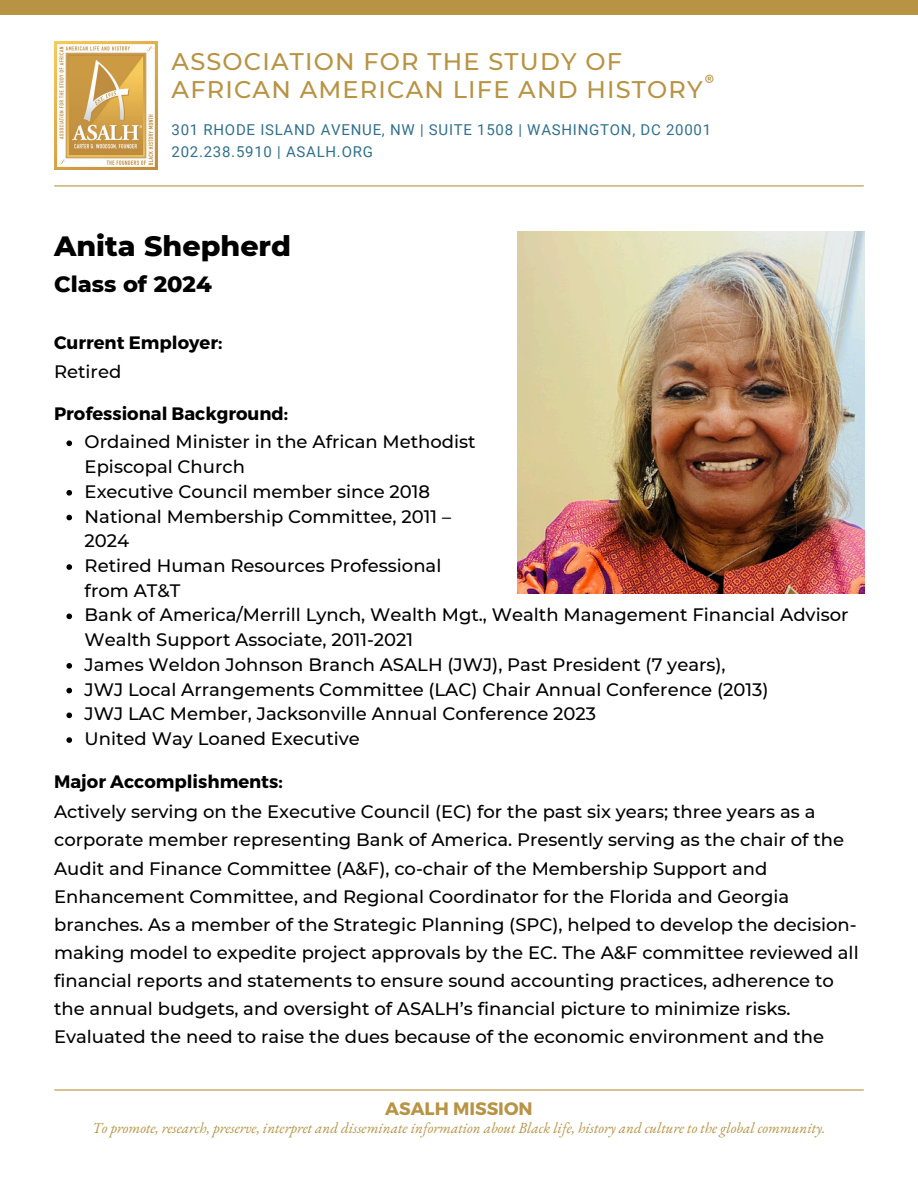
<style>
.page{position:relative;width:918px;height:1188px;background:#fff}
.page>*{position:absolute;margin:0;border:0;box-sizing:border-box;transform-origin:0 0}
.t1{font:800 28.5px "Montserrat";color:#000}
.t2{font:500 24px/28.2px "Montserrat";letter-spacing:.05em;color:#b79343}
.t3{font:800 22.5px "Montserrat";color:#000}
.t4{font:500 18px/28.2px "Montserrat";color:#000}
.t5{font:700 18px "Montserrat";color:#000}
.t6{font:700 18px "Montserrat";color:#b79343}
.t7{font:italic 15px "EB Garamond";color:#b79343}
.t8{font:15px "Roboto";letter-spacing:.05em;color:#30708c}
.t9{font:700 12px "Montserrat";color:#b79343}
</style>
<div class="page">
<div style="left:0;top:0;width:918px;height:15px;background:#b79343"></div>
<img style="left:54px;top:42px;width:104px;height:128px">
<hr style="left:55px;top:185px;width:808px;height:1px;background:#b79343">
<hr style="left:55px;top:1089px;width:808px;height:2px;background:#b79343">
<img style="left:518px;top:232px;width:346px;height:362px">
<svg style="left:66px;top:440px;width:6px;height:6px"></svg>
<svg style="left:66px;top:490px;width:6px;height:6px"></svg>
<svg style="left:66px;top:515px;width:6px;height:5px"></svg>
<svg style="left:66px;top:564px;width:6px;height:6px"></svg>
<svg style="left:66px;top:614px;width:6px;height:5px"></svg>
<svg style="left:66px;top:663px;width:6px;height:6px"></svg>
<svg style="left:66px;top:688px;width:6px;height:5px"></svg>
<svg style="left:66px;top:713px;width:6px;height:5px"></svg>
<svg style="left:66px;top:737px;width:6px;height:6px"></svg>
<p class="t2" style="left:172px;top:47px;width:533px">ASSOCIATION FOR THE STUDY OF<br>AFRICAN AMERICAN LIFE AND HISTORY</p>
<p class="t9" style="left:705px;top:71px;width:10px">®</p>
<h2 class="t8" style="left:172px;top:121px;width:541px">301 RHODE ISLAND AVENUE, NW | SUITE 1508 | WASHINGTON, DC 20001</h2>
<p class="t8" style="left:172px;top:144px;width:203px">202.238.5910 | ASALH.ORG</p>
<h1 class="t1" style="left:54px;top:228px;width:239px">Anita Shepherd</h1>
<h3 class="t3" style="left:54px;top:270px;width:159px">Class of 2024</h3>
<h5 class="t5" style="left:54px;top:331px;width:170px">Current Employer:</h5>
<h5 class="t4" style="left:54px;top:357px;width:69px">Retired</h5>
<p class="t5" style="left:54px;top:402px;width:236px">Professional Background:</p>
<h5 class="t4" style="left:85px;top:430px;width:393px;line-height:24.8px">Ordained Minister in the African Methodist<br>Episcopal Church</h5>
<p class="t4" style="left:85px;top:477px;width:347px">Executive Council member since 2018</p>
<p class="t4" style="left:85px;top:504px;width:368px;line-height:24.8px">National Membership Committee, 2011 –<br>2024</p>
<p class="t4" style="left:85px;top:553px;width:358px;line-height:24.8px">Retired Human Resources Professional from AT&amp;T</p>
<p class="t4" style="left:85px;top:603px;width:765px;line-height:24.8px">Bank of America/Merrill Lynch, Wealth Mgt., Wealth Management Financial Advisor<br>Wealth Support Associate, 2011-2021</p>
<p class="t4" style="left:85px;top:650px;width:643px">James Weldon Johnson Branch ASALH (JWJ), Past President (7 years),</p>
<p class="t4" style="left:85px;top:675px;width:685px">JWJ Local Arrangements Committee (LAC) Chair Annual Conference (2013)</p>
<p class="t4" style="left:85px;top:700px;width:513px">JWJ LAC Member, Jacksonville Annual Conference 2023</p>
<p class="t4" style="left:85px;top:725px;width:277px">United Way Loaned Executive</p>
<h5 class="t5" style="left:54px;top:770px;width:230px">Major Accomplishments:</h5>
<p class="t4" style="left:54px;top:798px;width:806px">Actively serving on the Executive Council (EC) for the past six years; three years as a corporate member representing Bank of America. Presently serving as the chair of the Audit and Finance Committee (A&amp;F), co-chair of the Membership Support and Enhancement Committee, and Regional Coordinator for the Florida and Georgia branches. As a member of the Strategic Planning (SPC), helped to develop the decision&shy;making model to expedite project approvals by the EC. The A&amp;F committee reviewed all financial reports and statements to ensure sound accounting practices, adherence to the annual budgets, and oversight of ASALH’s financial picture to minimize risks.<br>Evaluated the need to raise the dues because of the economic environment and the</p>
<p class="t6" style="left:385px;top:1097px;width:149px">ASALH MISSION</p>
<p class="t7" style="left:93px;top:1118px;width:734px">To promote, research, preserve, interpret and disseminate information about Black life, history and culture to the global community.</p>
</div>
